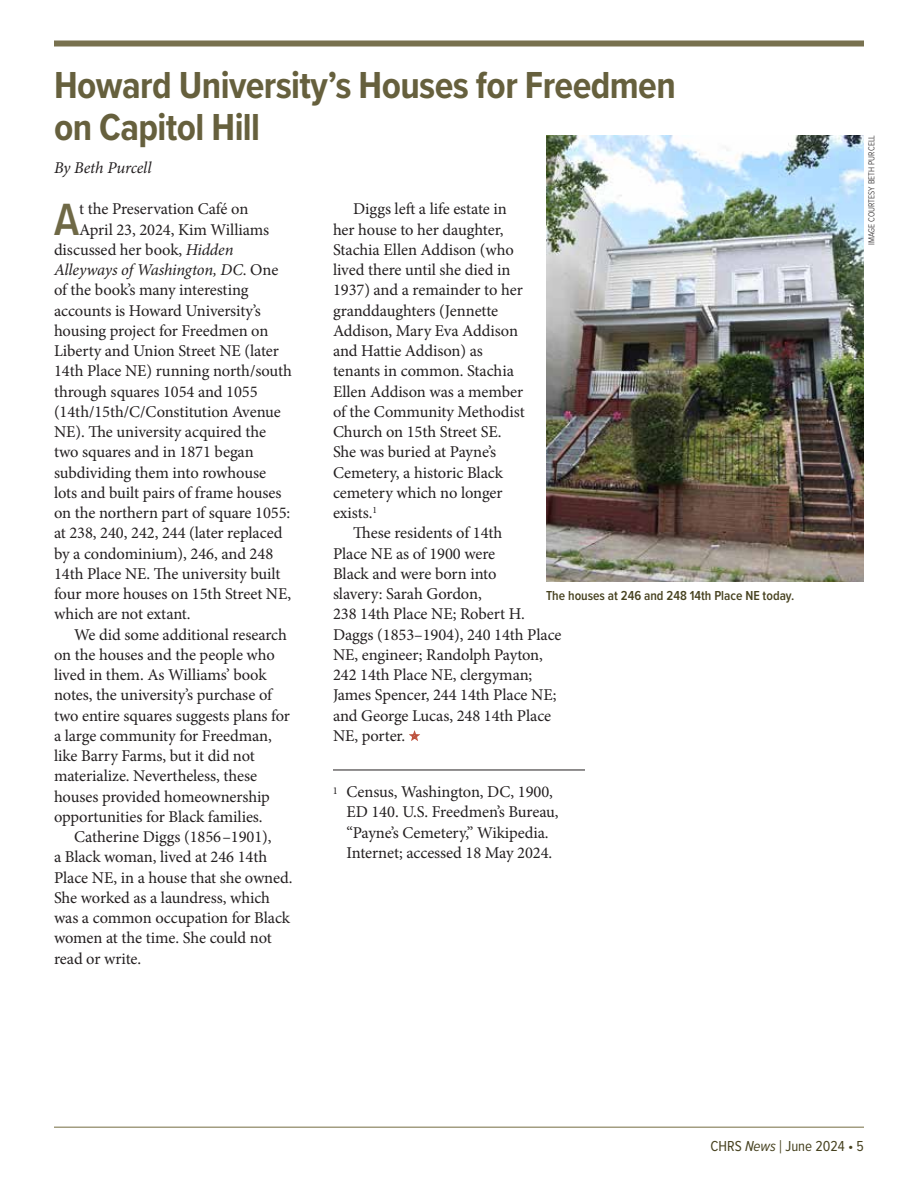
<style>
.page{position:relative;width:918px;height:1188px;background:#fff}
.page>*{position:absolute;margin:0;border:0;box-sizing:border-box;transform-origin:0 0}
.t1{font:600 46.8px "Proxima Nova Cond";color:#6f6946}
.t2{font:700 39px/42px "Proxima Nova Cond";letter-spacing:-.015em;color:#66603d}
.t3{font:16.5px/20.2px "Minion Pro";letter-spacing:-.005em;color:#231f20}
.t4{font:italic 16.5px "Minion Pro";letter-spacing:-.01em;color:#231f20}
.t5{font:15px "Proxima Nova Cond";color:#474220}
.t6{font:600 13.5px "Proxima Nova Cond";color:#474220}
.t7{font:300 9px "Proxima Nova Cond";color:#231f20}
.s1{font-style:italic}
.s2{font-style:normal}
.s3{font-size:18.75px}
</style>
<div class="page">
<svg style="left:409px;top:730px;width:11px;height:11px"></svg>
<hr style="left:333px;top:770px;width:252px;height:1px;background:#231f20">
<img style="left:546px;top:135px;width:318px;height:446px">
<div style="left:54px;top:40px;width:810px;height:6px;background:#78714f"></div>
<hr style="left:54px;top:1126px;width:810px;height:2px;background:#a29d80">
<h2 class="t2" style="left:54px;top:63px;width:623px">Howard University’s Houses for Freedmen on Capitol Hill</h2>
<p class="t4" style="left:54px;top:157px;width:99px">By Beth Purcell</p>
<h1 class="t1" style="left:54px;top:185px;width:27px">A</h1>
<p class="t3" style="left:79px;top:199px;width:171px">t the Preservation Café on</p>
<p class="t3" style="left:79px;top:219px;width:192px">April 23, 2024, Kim Williams</p>
<p class="t3" style="left:54px;top:240px;width:181px">discussed her book, <span class="s1">Hidden</span></p>
<p class="t4" style="left:54px;top:259px;width:226px">Alleyways of Washington, DC<span class="s2">. One</span></p>
<p class="t3" style="left:54px;top:280px;width:196px">of the book’s many interesting</p>
<p class="t3" style="left:54px;top:300px;width:208px">accounts is Howard University’s</p>
<p class="t3" style="left:54px;top:321px;width:216px">housing project for Freedmen on</p>
<p class="t3" style="left:54px;top:341px;width:227px">Liberty and Union Street NE (later</p>
<p class="t3" style="left:54px;top:361px;width:239px">14th Place NE) running north/south</p>
<p class="t3" style="left:54px;top:381px;width:205px">through squares 1054 and 1055</p>
<p class="t3" style="left:54px;top:402px;width:228px">(14th/15th/C/Constitution Avenue</p>
<p class="t3" style="left:54px;top:422px;width:214px">NE). The university acquired the</p>
<p class="t3" style="left:54px;top:442px;width:201px">two squares and in 1871 began</p>
<p class="t3" style="left:54px;top:462px;width:214px">subdividing them into rowhouse</p>
<p class="t3" style="left:54px;top:483px;width:229px">lots and built pairs of frame houses</p>
<p class="t3" style="left:54px;top:503px;width:238px">on the northern part of square 1055:</p>
<p class="t3" style="left:54px;top:523px;width:230px">at 238, 240, 242, 244 (later replaced</p>
<p class="t3" style="left:54px;top:543px;width:221px">by a condominium), 246, and 248</p>
<p class="t3" style="left:54px;top:564px;width:228px">14th Place NE. The university built</p>
<p class="t3" style="left:54px;top:584px;width:239px">four more houses on 15th Street NE,</p>
<p class="t3" style="left:54px;top:604px;width:138px">which are not extant.</p>
<p class="t3" style="left:74px;top:624px;width:214px">We did some additional research</p>
<p class="t3" style="left:54px;top:645px;width:223px">on the houses and the people who</p>
<p class="t3" style="left:54px;top:665px;width:214px">lived in them. As Williams’ book</p>
<p class="t3" style="left:54px;top:685px;width:220px">notes, the university’s purchase of</p>
<p class="t3" style="left:54px;top:705px;width:238px">two entire squares suggests plans for</p>
<p class="t3" style="left:54px;top:726px;width:219px">a large community for Freedman,</p>
<p class="t3" style="left:54px;top:746px;width:203px">like Barry Farms, but it did not</p>
<p class="t3" style="left:54px;top:766px;width:205px">materialize. Nevertheless, these</p>
<p class="t3" style="left:54px;top:786px;width:217px">houses provided homeownership</p>
<p class="t3" style="left:54px;top:807px;width:210px">opportunities for Black families.</p>
<p class="t3" style="left:74px;top:827px;width:199px">Catherine Diggs (1856–1901),</p>
<p class="t3" style="left:54px;top:847px;width:215px">a Black woman, lived at 246 14th</p>
<p class="t3" style="left:54px;top:867px;width:240px">Place NE, in a house that she owned.</p>
<p class="t3" style="left:54px;top:888px;width:218px">She worked as a laundress, which</p>
<p class="t3" style="left:54px;top:908px;width:238px">was a common occupation for Black</p>
<p class="t3" style="left:54px;top:928px;width:219px">women at the time. She could not</p>
<p class="t3" style="left:54px;top:948px;width:89px">read or write.</p>
<p class="t3" style="left:333px;top:199px;width:193px;text-indent:20px">Diggs left a life estate in her house to her daughter,<br>Stachia Ellen Addison (who lived there until she died in<br>1937) and a remainder to her granddaughters (Jennette<br>Addison, Mary Eva Addison and Hattie Addison) as tenants in common. Stachia<br>Ellen Addison was a member of the Community Methodist<br>Church on 15th Street SE.<br>She was buried at Payne’s<br>Cemetery, a historic Black cemetery which no longer exists.<sup>1</sup></p>
<p class="t3" style="left:333px;top:523px;width:230px;text-indent:20px">These residents of 14th<br>Place NE as of 1900 were<br>Black and were born into<br>slavery: Sarah Gordon,<br>238 14th Place NE; Robert H.<br>Daggs (1853–1904), 240 14th Place<br>NE, engineer; Randolph Payton,<br>242 14th Place NE, clergyman;<br>James Spencer, 244 14th Place NE; and George Lucas, 248 14th Place<br>NE, porter.</p>
<p class="t6" style="left:546px;top:586px;width:250px">The houses at 246 and 248 14th Place NE today.</p>
<p class="t3" style="left:346px;top:782px;width:214px;text-indent:-13px"><sup>1</sup> Census, Washington, DC, 1900,<br>ED 140. U.S. Freedmen’s Bureau, “Payne’s Cemetery,” Wikipedia.<br>Internet; accessed 18 May 2024.</p>
<p class="t7" style="left:865px;top:245px;width:111px;rotate:-90deg">IMAGE COURTESY BETH PURCELL</p>
<p class="t5" style="left:711px;top:1135px;width:155px">CHRS <span class="s1">News</span> <span class="s3">|</span> June 2024 • 5</p>
</div>
